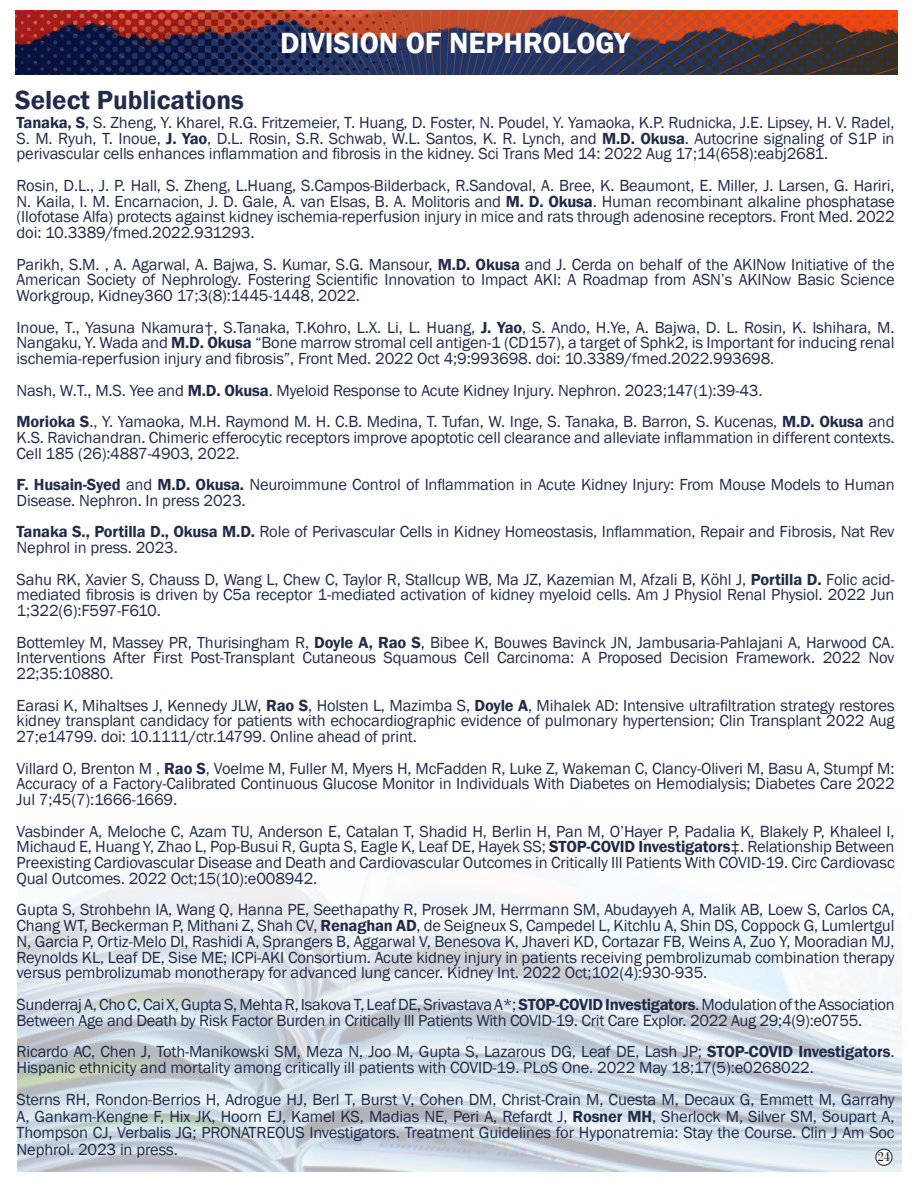
<style>
.page{position:relative;width:918px;height:1188px;background:#fff}
.page>*{position:absolute;margin:0;border:0;box-sizing:border-box;transform-origin:0 0}
.t1{font:600 30px "Franklin Gothic";color:#fff}
.t2{font:600 27px "Franklin Gothic";color:#222c4a}
.t3{font:16.5px/15.8px "Franklin Gothic";letter-spacing:-.01em;color:#222c4a;text-align:justify}
.t4{font:13.5px "Bodoni";color:#231f20}
.s1{font-weight:600}
</style>
<div class="page">
<img style="left:15px;top:10px;width:883px;height:65px">
<img style="left:18px;top:865px;width:883px;height:307px">
<div style="left:876px;top:1149px;width:16px;height:16px;background:#fff;border-radius:50%"></div>
<div style="left:876px;top:1149px;width:16px;height:16px;border:1px solid #231f20;border-radius:50%"></div>
<p class="t2" style="left:15px;top:83px;width:230px">Select Publications</p>
<p class="t1" style="left:280px;top:24px;width:351px">DIVISION OF NEPHROLOGY</p>
<p class="t3" style="left:17px;top:115px;width:880px"><span class="s1">Tanaka, S</span>, S. Zheng, Y. Kharel, R.G. Fritzemeier, T. Huang, D. Foster, N. Poudel, Y. Yamaoka, K.P. Rudnicka, J.E. Lipsey, H. V. Radel, S. M. Ryuh, T. Inoue, <span class="s1">J. Yao</span>, D.L. Rosin, S.R. Schwab, W.L. Santos, K. R. Lynch, and <span class="s1">M.D. Okusa</span>. Autocrine signaling of S1P in perivascular cells enhances inflammation and fibrosis in the kidney. Sci Trans Med 14: 2022 Aug 17;14(658):eabj2681.</p>
<p class="t3" style="left:17px;top:178px;width:880px">Rosin, D.L., J. P. Hall, S. Zheng, L.Huang, S.Campos-Bilderback, R.Sandoval, A. Bree, K. Beaumont, E. Miller, J. Larsen, G. Hariri, N. Kaila, I. M. Encarnacion, J. D. Gale, A. van Elsas, B. A. Molitoris and <span class="s1">M. D. Okusa</span>. Human recombinant alkaline phosphatase (Ilofotase Alfa) protects against kidney ischemia-reperfusion injury in mice and rats through adenosine receptors. Front Med. 2022 doi: 10.3389/fmed.2022.931293.</p>
<p class="t3" style="left:17px;top:257px;width:880px">Parikh, S.M. , A. Agarwal, A. Bajwa, S. Kumar, S.G. Mansour, <span class="s1">M.D. Okusa</span> and J. Cerda on behalf of the AKINow Initiative of the American Society of Nephrology. Fostering Scientific Innovation to Impact AKI: A Roadmap from ASN’s AKINow Basic Science Workgroup, Kidney360 17;3(8):1445-1448, 2022.</p>
<p class="t3" style="left:17px;top:320px;width:880px">Inoue, T., Yasuna Nkamura†, S.Tanaka, T.Kohro, L.X. Li, L. Huang, <span class="s1">J. Yao</span>, S. Ando, H.Ye, A. Bajwa, D. L. Rosin, K. Ishihara, M.<br>Nangaku, Y. Wada and <span class="s1">M.D. Okusa</span> “Bone marrow stromal cell antigen-1 (CD157), a target of Sphk2, is Important for inducing renal ischemia-reperfusion injury and fibrosis”, Front Med. 2022 Oct 4;9:993698. doi: 10.3389/fmed.2022.993698.</p>
<p class="t3" style="left:17px;top:383px;width:747px">Nash, W.T., M.S. Yee and <span class="s1">M.D. Okusa</span>. Myeloid Response to Acute Kidney Injury. Nephron. 2023;147(1):39-43.</p>
<p class="t3" style="left:17px;top:414px;width:880px"><span class="s1">Morioka S</span>., Y. Yamaoka, M.H. Raymond M. H. C.B. Medina, T. Tufan, W. Inge, S. Tanaka, B. Barron, S. Kucenas, <span class="s1">M.D. Okusa</span> and K.S. Ravichandran. Chimeric efferocytic receptors improve apoptotic cell clearance and alleviate inflammation in different contexts.<br>Cell 185 (26):4887-4903, 2022.</p>
<p class="t3" style="left:17px;top:477px;width:880px"><span class="s1">F. Husain-Syed</span> and <span class="s1">M.D. Okusa.</span> Neuroimmune Control of Inflammation in Acute Kidney Injury: From Mouse Models to Human<br>Disease. Nephron. In press 2023.</p>
<p class="t3" style="left:17px;top:524px;width:880px"><span class="s1">Tanaka S., Portilla D., Okusa M.D.</span> Role of Perivascular Cells in Kidney Homeostasis, Inflammation, Repair and Fibrosis, Nat Rev<br>Nephrol in press. 2023.</p>
<p class="t3" style="left:17px;top:572px;width:880px">Sahu RK, Xavier S, Chauss D, Wang L, Chew C, Taylor R, Stallcup WB, Ma JZ, Kazemian M, Afzali B, Köhl J, <span class="s1">Portilla D.</span> Folic acid&shy;mediated fibrosis is driven by C5a receptor 1-mediated activation of kidney myeloid cells. Am J Physiol Renal Physiol. 2022 Jun 1;322(6):F597-F610.</p>
<p class="t3" style="left:17px;top:635px;width:880px">Bottemley M, Massey PR, Thurisingham R, <span class="s1">Doyle A, Rao S</span>, Bibee K, Bouwes Bavinck JN, Jambusaria-Pahlajani A, Harwood CA.<br>Interventions After First Post-Transplant Cutaneous Squamous Cell Carcinoma: A Proposed Decision Framework. 2022 Nov 22;35:10880.</p>
<p class="t3" style="left:17px;top:698px;width:880px">Earasi K, Mihaltses J, Kennedy JLW, <span class="s1">Rao S</span>, Holsten L, Mazimba S, <span class="s1">Doyle A</span>, Mihalek AD: Intensive ultrafiltration strategy restores kidney transplant candidacy for patients with echocardiographic evidence of pulmonary hypertension; Clin Transplant 2022 Aug 27;e14799. doi: 10.1111/ctr.14799. Online ahead of print.</p>
<p class="t3" style="left:17px;top:761px;width:880px">Villard O, Brenton M , <span class="s1">Rao S</span>, Voelme M, Fuller M, Myers H, McFadden R, Luke Z, Wakeman C, Clancy-Oliveri M, Basu A, Stumpf M:<br>Accuracy of a Factory-Calibrated Continuous Glucose Monitor in Individuals With Diabetes on Hemodialysis; Diabetes Care 2022<br>Jul 7;45(7):1666-1669.</p>
<p class="t3" style="left:17px;top:824px;width:880px">Vasbinder A, Meloche C, Azam TU, Anderson E, Catalan T, Shadid H, Berlin H, Pan M, O’Hayer P, Padalia K, Blakely P, Khaleel I, Michaud E, Huang Y, Zhao L, Pop-Busui R, Gupta S, Eagle K, Leaf DE, Hayek SS; <span class="s1">STOP-COVID Investigators</span>‡. Relationship Between Preexisting Cardiovascular Disease and Death and Cardiovascular Outcomes in Critically Ill Patients With COVID-19. Circ Cardiovasc Qual Outcomes. 2022 Oct;15(10):e008942.</p>
<p class="t3" style="left:17px;top:902px;width:880px">Gupta S, Strohbehn IA, Wang Q, Hanna PE, Seethapathy R, Prosek JM, Herrmann SM, Abudayyeh A, Malik AB, Loew S, Carlos CA, Chang WT, Beckerman P, Mithani Z, Shah CV, <span class="s1">Renaghan AD</span>, de Seigneux S, Campedel L, Kitchlu A, Shin DS, Coppock G, Lumlertgul N, Garcia P, Ortiz-Melo DI, Rashidi A, Sprangers B, Aggarwal V, Benesova K, Jhaveri KD, Cortazar FB, Weins A, Zuo Y, Mooradian MJ, Reynolds KL, Leaf DE, Sise ME; ICPi-AKI Consortium. Acute kidney injury in patients receiving pembrolizumab combination therapy versus pembrolizumab monotherapy for advanced lung cancer. Kidney Int. 2022 Oct;102(4):930-935.</p>
<p class="t3" style="left:17px;top:997px;width:880px">Sunderraj A, Cho C, Cai X, Gupta S, Mehta R, Isakova T, Leaf DE, Srivastava A*; <span class="s1">STOP-COVID Investigators</span>. Modulation of the Association<br>Between Age and Death by Risk Factor Burden in Critically Ill Patients With COVID-19. Crit Care Explor. 2022 Aug 29;4(9):e0755.</p>
<p class="t3" style="left:17px;top:1044px;width:880px">Ricardo AC, Chen J, Toth-Manikowski SM, Meza N, Joo M, Gupta S, Lazarous DG, Leaf DE, Lash JP; <span class="s1">STOP-COVID Investigators</span>.<br>Hispanic ethnicity and mortality among critically ill patients with COVID-19. PLoS One. 2022 May 18;17(5):e0268022.</p>
<p class="t3" style="left:17px;top:1092px;width:880px;line-height:16.5px">Sterns RH, Rondon-Berrios H, Adrogue HJ, Berl T, Burst V, Cohen DM, Christ-Crain M, Cuesta M, Decaux G, Emmett M, Garrahy A, Gankam-Kengne F, Hix JK, Hoorn EJ, Kamel KS, Madias NE, Peri A, Refardt J, <span class="s1">Rosner MH</span>, Sherlock M, Silver SM, Soupart A, Thompson CJ, Verbalis JG; PRONATREOUS Investigators. Treatment Guidelines for Hyponatremia: Stay the Course. Clin J Am Soc Nephrol. 2023 in press.</p>
<p class="t4" style="left:877px;top:1149px;width:15px">24</p>
</div>
